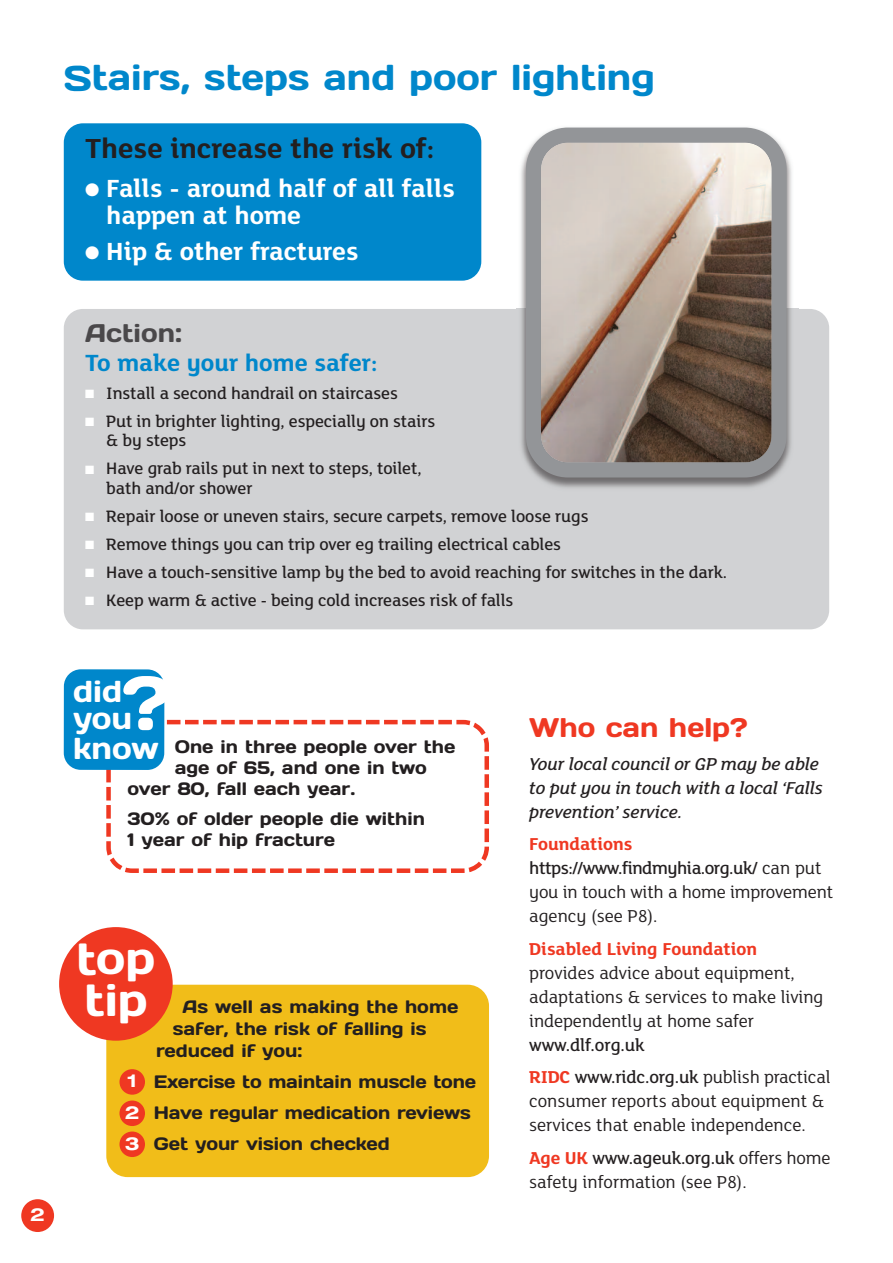
<style>
.page{position:relative;width:893px;height:1263px;background:#fff}
.page>*{position:absolute;margin:0;border:0;box-sizing:border-box;transform-origin:0 0}
.t1{font:76.35px "Days";color:#fff}
.t2{font:45px/42px "Days";letter-spacing:-.005em;color:#fff}
.t3{font:36px "Days";color:#0087cb}
.t4{font:30.3px/27.3px "Days";color:#fff}
.t5{font:700 30px "FS Lola";color:#231f20}
.t6{font:700 27px/27px "FS Lola";color:#fff}
.t7{font:27px "Days";color:#ef3822}
.t8{font:700 25.5px "FS Lola";color:#0087cb}
.t9{font:25.5px "Days";color:#4a484a}
.t10{font:18.75px/24px "FS Lola";color:#231f20}
.t11{font:italic 500 18.75px/24px "FS Lola";color:#231f20}
.t12{font:500 18.75px/32.5px "FS Lola";letter-spacing:-.005em;color:#231f20}
.t13{font:700 18.75px "FS Lola";color:#ef3822}
.t14{font:500 18px/19.5px "FS Lola";letter-spacing:-.005em;color:#231f20}
.t15{font:18px/31px "Days";color:#231f20}
.t16{font:700 expanded 18px/31.2px "Helvetica Neue";color:#fff}
.s1{color:#fff}
.s2{font-weight:700;color:#ef3822}
.s3{font-weight:500}
.s4{font-weight:400}
</style>
<div class="page">
<div style="left:64px;top:309px;width:765px;height:320px;background:#d1d2d4;border-radius:19px"></div>
<div style="left:64px;top:123px;width:417px;height:158px;background:#0087cb;border-radius:19px"></div>
<div style="left:21px;top:1199px;width:33px;height:33px;background:#ef3822;border-radius:50%"></div>
<img style="left:516px;top:127px;width:282px;height:361px">
<svg style="left:526px;top:128px;width:261px;height:349px"></svg>
<svg style="left:106px;top:718px;width:383px;height:155px"></svg>
<svg style="left:120px;top:864px;width:23px;height:9px"></svg>
<div style="left:106px;top:985px;width:383px;height:192px;background:#f1bd19;border-radius:21px"></div>
<div style="left:59px;top:927px;width:114px;height:114px;background:#ef3822;border-radius:50%"></div>
<div style="left:119px;top:1069px;width:26px;height:26px;background:#ef3822;border-radius:50%"></div>
<div style="left:119px;top:1100px;width:26px;height:26px;background:#ef3822;border-radius:50%"></div>
<div style="left:119px;top:1131px;width:26px;height:26px;background:#ef3822;border-radius:50%"></div>
<div style="left:64px;top:669px;width:100px;height:101px;background:#0087cb;border-radius:17px"></div>
<h3 class="t3" style="left:64px;top:65px;width:593px">Stairs, steps and poor lighting</h3>
<h3 class="t5" style="left:85px;top:139px;width:351px">These increase the risk of:</h3>
<h3 class="t6" style="left:106px;top:178px;width:350px;text-indent:-21px">● Falls - around half of all falls happen at home</h3>
<h3 class="t6" style="left:85px;top:241px;width:275px">● Hip &amp; other fractures</h3>
<h3 class="t9" style="left:85px;top:324px;width:98px">Action:</h3>
<h3 class="t8" style="left:85px;top:355px;width:294px">To make your home safer:</h3>
<p class="t14" style="left:85px;top:385px;width:314px"><span class="s1">■</span> Install a second handrail on staircases</p>
<p class="t14" style="left:106px;top:413px;width:330px;text-indent:-21px"><span class="s1">■</span> Put in brighter lighting, especially on stairs &amp; by steps</p>
<p class="t14" style="left:106px;top:461px;width:317px;text-indent:-21px"><span class="s1">■</span> Have grab rails put in next to steps, toilet, bath and/or shower</p>
<p class="t14" style="left:85px;top:508px;width:505px"><span class="s1">■</span> Repair loose or uneven stairs, secure carpets, remove loose rugs</p>
<p class="t14" style="left:85px;top:536px;width:477px"><span class="s1">■</span> Remove things you can trip over eg trailing electrical cables</p>
<p class="t14" style="left:85px;top:564px;width:643px"><span class="s1">■</span> Have a touch-sensitive lamp by the bed to avoid reaching for switches in the dark.</p>
<p class="t14" style="left:85px;top:592px;width:430px"><span class="s1">■</span> Keep warm &amp; active - being cold increases risk of falls</p>
<h1 class="t1" style="left:122px;top:676px;width:52px">?</h1>
<h3 class="t4" style="left:73px;top:680px;width:61px">did you</h3>
<h3 class="t4" style="left:73px;top:737px;width:87px">know</h3>
<p class="t15" style="left:175px;top:733px;width:282px">One in three people over the</p>
<p class="t15" style="left:175px;top:754px;width:254px">age of 65, and one in two</p>
<p class="t15" style="left:128px;top:775px;width:229px">over 80, fall each year.</p>
<p class="t15" style="left:128px;top:810px;width:299px;line-height:21px">30% of older people die within<br>1 year of hip fracture</p>
<p class="t16" style="left:30px;top:1201px;width:16px">2</p>
<h2 class="t2" style="left:76px;top:941px;width:80px">top tip</h2>
<p class="t15" style="left:183px;top:993px;width:277px">As well as making the home</p>
<p class="t15" style="left:173px;top:1014px;width:255px">safer, the risk of falling is</p>
<p class="t15" style="left:156px;top:1036px;width:148px">reduced if you:</p>
<p class="t15" style="left:154px;top:1067px;width:324px">Exercise to maintain muscle tone<br>Have regular medication reviews<br>Get your vision checked</p>
<p class="t16" style="left:125px;top:1067px;width:16px">1<br>2<br>3</p>
<h3 class="t7" style="left:529px;top:718px;width:220px">Who can help?</h3>
<p class="t11" style="left:529px;top:754px;width:295px">Your local council or GP may be able to put you in touch with a local ‘Falls prevention’ service.</p>
<p class="t10" style="left:529px;top:834px;width:305px"><span class="s2">Foundations </span><span class="s3">https://www.findmyhia.org.uk/</span> can put you in touch with a home improvement agency (see P8).</p>
<p class="t13" style="left:529px;top:943px;width:229px">Disabled Living Foundation</p>
<p class="t10" style="left:529px;top:963px;width:296px">provides advice about equipment, adaptations &amp; services to make living independently at home safer</p>
<p class="t12" style="left:529px;top:1030px;width:303px">www.dlf.org.uk<br><span class="s2">RIDC</span> www.ridc.org.uk <span class="s4">publish practical</span></p>
<p class="t10" style="left:529px;top:1091px;width:297px">consumer reports about equipment &amp; services that enable independence.</p>
<p class="t10" style="left:529px;top:1148px;width:303px"><span class="s2">Age UK</span> <span class="s3">www.ageuk.org.uk</span> offers home safety information (see P8).</p>
</div>
